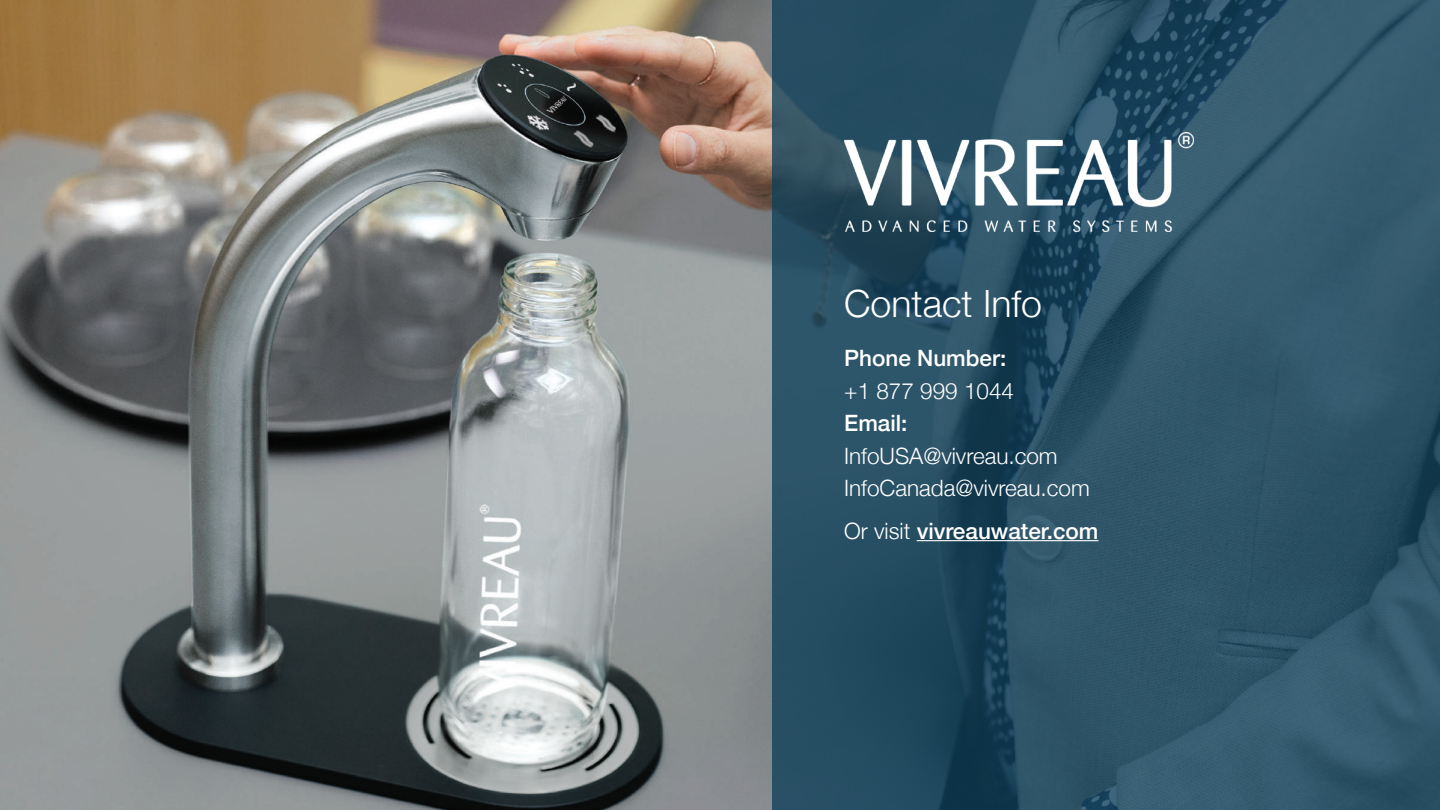
<style>
.page{position:relative;width:1440px;height:810px;background:#fff}
.page>*{position:absolute;margin:0;border:0;box-sizing:border-box;transform-origin:0 0}
.t1{font:300 37.5px "Helvetica Neue";color:#fff}
.t2{font:300 22.5px/32.5px "Helvetica Neue";color:#fff}
.t3{font:500 22.5px "Helvetica Neue";color:#fff}
.s1{font-weight:300}
</style>
<div class="page">
<img style="left:0;top:0;width:772px;height:810px">
<svg style="left:772px;top:0;width:668px;height:810px;fill:#2e5468"></svg>
<img style="left:844px;top:132px;width:349px;height:100px">
<hr style="left:917px;top:540px;width:181px;height:1px;background:#fff">
<h1 class="t1" style="left:844px;top:273px;width:199px">Contact Info</h1>
<p class="t3" style="left:844px;top:340px;width:164px">Phone Number:</p>
<p class="t2" style="left:844px;top:373px;width:171px">+1 877 999 1044</p>
<p class="t3" style="left:844px;top:405px;width:65px">Email:</p>
<p class="t2" style="left:844px;top:438px;width:247px">InfoUSA@vivreau.com<br>InfoCanada@vivreau.com</p>
<p class="t3" style="left:844px;top:513px;width:256px"><span class="s1">Or visit</span> vivreauwater.com</p>
</div>
